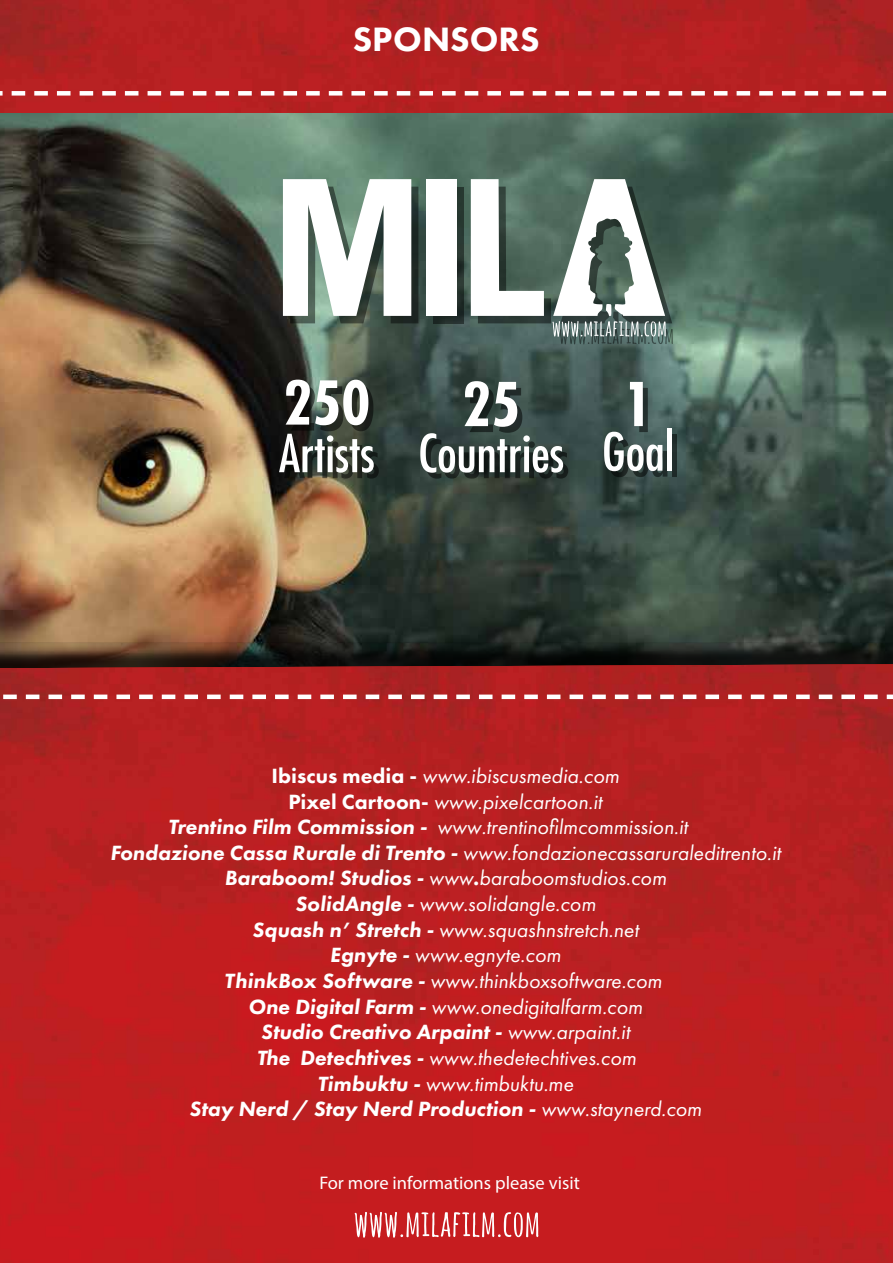
<style>
.page{position:relative;width:893px;height:1263px;background:#fff}
.page>*{position:absolute;margin:0;border:0;box-sizing:border-box;transform-origin:0 0}
.t1{font:800 35.1px "Futura PT";color:#fff}
.t2{font:italic 21.3px "Futura PT";color:#fff}
.t3{font:italic 800 21.3px "Futura PT";color:#fff}
.t4{font:18.3px "Myriad Pro";color:#fff}
.s1{font-weight:800;font-style:normal}
.s2{font-weight:800}
.s3{font-weight:400}
</style>
<div class="page">
<img style="left:0;top:0;width:893px;height:114px">
<img style="left:0;top:114px;width:893px;height:528px">
<svg style="left:0;top:642px;width:893px;height:22px"></svg>
<img style="left:0;top:664px;width:893px;height:599px">
<svg style="left:0;top:91px;width:893px;height:5px"></svg>
<svg style="left:0;top:694px;width:893px;height:5px"></svg>
<div style="left:433px;top:187px;width:31px;height:136px;background:linear-gradient(to bottom,#293c33,#212b28)"></div>
<svg style="left:283px;top:179px;width:135px;height:144px"></svg>
<div style="left:426px;top:179px;width:31px;height:137px;background:#fff"></div>
<svg style="left:471px;top:179px;width:202px;height:165px"></svg>
<div style="left:672px;top:434px;width:5px;height:43px;background:#202c2b"></div>
<svg style="left:279px;top:380px;width:100px;height:99px"></svg>
<svg style="left:420px;top:381px;width:148px;height:98px"></svg>
<svg style="left:604px;top:382px;width:63px;height:95px"></svg>
<div style="left:667px;top:428px;width:5px;height:43px;background:#fff"></div>
<svg style="left:355px;top:1212px;width:183px;height:26px"></svg>
<h1 class="t1" style="left:353px;top:18px;width:188px">SPONSORS</h1>
<p class="t2" style="left:272px;top:763px;width:349px"><span class="s1">Ibiscus media -</span> www.ibiscusmedia.com</p>
<p class="t2" style="left:289px;top:789px;width:315px"><span class="s1">Pixel Cartoon-</span> www.pixelcartoon.it</p>
<p class="t2" style="left:168px;top:814px;width:521px"><span class="s2">Trentino Film Commission -</span> www.trentinofilmcommission.it</p>
<p class="t2" style="left:110px;top:840px;width:672px"><span class="s2">Fondazione Cassa Rurale di Trento -</span> www.fondazionecassaruraleditrento.it</p>
<p class="t2" style="left:224px;top:866px;width:444px"><span class="s2">Baraboom! Studios -</span> www<span class="s2">.</span>baraboomstudios.com</p>
<p class="t2" style="left:295px;top:891px;width:302px"><span class="s2">SolidAngle -</span> www.solidangle.com</p>
<p class="t2" style="left:252px;top:917px;width:388px"><span class="s2">Squash n’ Stretch -</span> www.squashnstretch.net</p>
<p class="t2" style="left:330px;top:943px;width:232px"><span class="s2">Egnyte -</span> www.egnyte.com</p>
<p class="t2" style="left:224px;top:968px;width:439px"><span class="s2">ThinkBox Software -</span> www.thinkboxsoftware.com</p>
<p class="t2" style="left:248px;top:994px;width:396px"><span class="s2">One Digital Farm -</span> www.onedigitalfarm.com</p>
<p class="t3" style="left:261px;top:1019px;width:371px">Studio Creativo Arpaint - <span class="s3">www.arpaint.it</span></p>
<p class="t2" style="left:257px;top:1045px;width:381px"><span class="s2">The Detechtives -</span> www.thedetechtives.com</p>
<p class="t2" style="left:317px;top:1071px;width:258px"><span class="s2">Timbuktu -</span> www.timbuktu.me</p>
<p class="t3" style="left:189px;top:1096px;width:514px">Stay Nerd / Stay Nerd Production - <span class="s3">www.staynerd.com</span></p>
<p class="t4" style="left:319px;top:1171px;width:262px">For more informations please visit</p>
</div>
